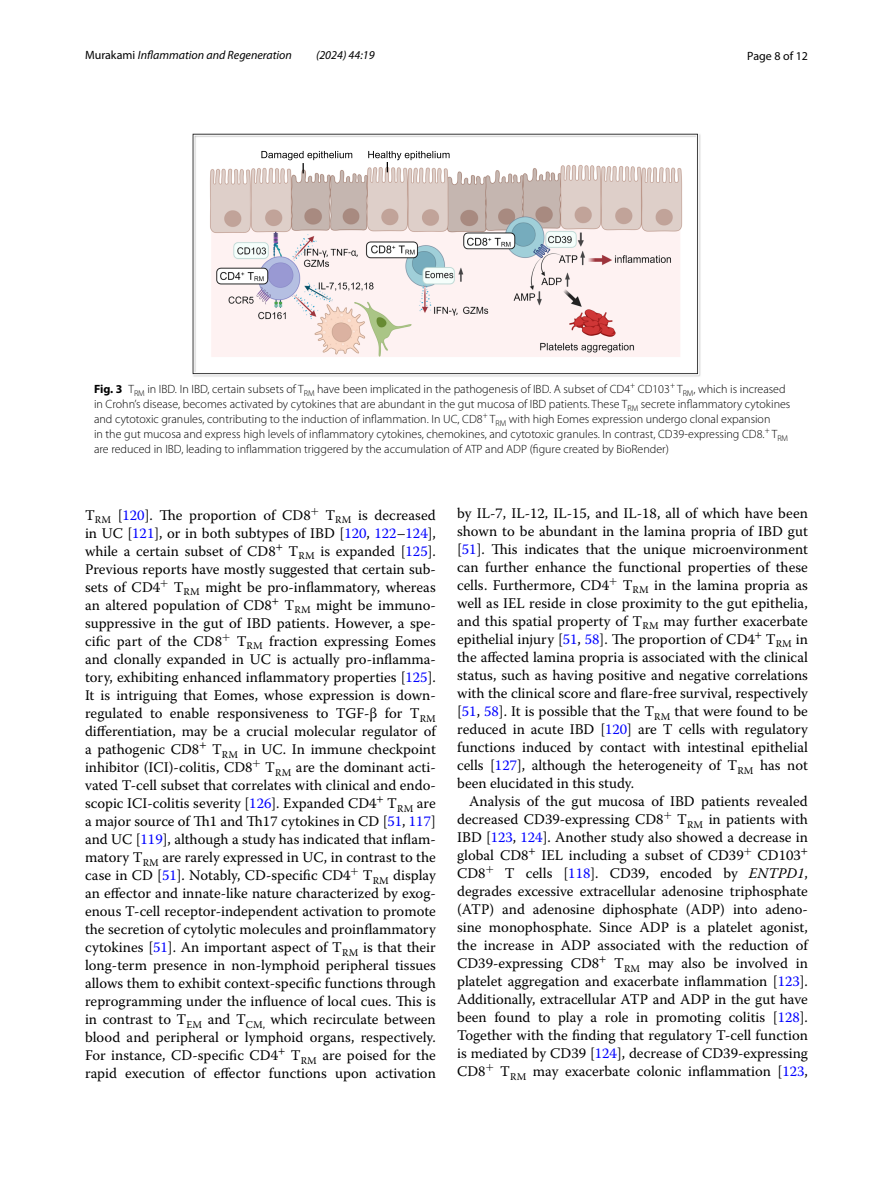
<style>
.page{position:relative;width:893px;height:1187px;background:#fff}
.page>*{position:absolute;margin:0;border:0;box-sizing:border-box;transform-origin:0 0}
.t1{font:14.7px/18px "Warnock Pro";color:#000;text-align:justify}
.t2{font:300 12px/15px "Myriad Pro";color:#000}
.t3{font:italic 12px "Myriad Pro";color:#000}
.t4{font:12px "Myriad Pro";color:#000}
.s1{font-style:normal}
.s2{font-weight:700}
.s3{color:#00f}
.s4{font-style:italic}
</style>
<div class="page">
<img style="left:192px;top:133px;width:509px;height:244px">
<svg style="left:261px;top:151px;width:91px;height:22px"></svg>
<svg style="left:368px;top:151px;width:82px;height:21px"></svg>
<p class="t3" style="left:85px;top:48px;width:208px"><span class="s1">Murakami</span> Inflammation and Regeneration</p>
<p class="t3" style="left:316px;top:48px;width:60px">(2024) 44:19</p>
<p class="t4" style="left:747px;top:48px;width:62px">Page 8 of 12</p>
<p class="t2" style="left:94px;top:381px;width:698px"><span class="s2">Fig. 3</span> T<sub>RM</sub> in IBD. In IBD, certain subsets of -T<sub>RM</sub> have been implicated in the pathogenesis of IBD. A subset of -CD4<sup>+</sup> CD103<sup>+</sup> T<sub>RM</sub>, which is increased in Crohn’s disease, becomes activated by cytokines that are abundant in the gut mucosa of IBD patients. These T<sub>RM</sub> secrete inflammatory cytokines and cytotoxic granules, contributing to the induction of inflammation. In UC, CD8<sup>+</sup> T<sub>RM</sub> with high Eomes expression undergo clonal expansion<br>in the gut mucosa and express high levels of inflammatory cytokines, chemokines, and cytotoxic granules. In contrast, CD39-expressing CD8.<sup>+</sup> T<sub>RM </sub>are reduced in IBD, leading to inflammation triggered by the accumulation of ATP and ADP (figure created by BioRender)</p>
<p class="t1" style="left:85px;top:505px;width:352px">T<sub>RM</sub> [<span class="s3">120</span>]. The proportion of CD8<sup>+</sup> T<sub>RM</sub> is decreased in UC [<span class="s3">121</span>], or in both subtypes of IBD [<span class="s3">120</span>, <span class="s3">122</span>–<span class="s3">124</span>], while a certain subset of CD8<sup>+</sup> T<sub>RM</sub> is expanded [<span class="s3">125</span>].<br>Previous reports have mostly suggested that certain sub&shy;sets of CD4<sup>+</sup> T<sub>RM</sub> might be pro-inflammatory, whereas an altered population of CD8<sup>+</sup> T<sub>RM</sub> might be immuno&shy;suppressive in the gut of IBD patients. However, a spe&shy;cific part of the CD8<sup>+</sup> T<sub>RM</sub> fraction expressing Eomes and clonally expanded in UC is actually pro-inflamma&shy;tory, exhibiting enhanced inflammatory properties [<span class="s3">125</span>].<br>It is intriguing that Eomes, whose expression is down&shy;regulated to enable responsiveness to TGF-β for T<sub>RM </sub>differentiation, may be a crucial molecular regulator of a pathogenic CD8<sup>+</sup> T<sub>RM</sub> in UC. In immune checkpoint inhibitor (ICI)-colitis, CD8<sup>+</sup> T<sub>RM</sub> are the dominant acti&shy;vated T-cell subset that correlates with clinical and endo&shy;scopic ICI-colitis severity [<span class="s3">126</span>]. Expanded CD4<sup>+</sup> T<sub>RM</sub> are a major source of Th1 and Th17 cytokines in CD [<span class="s3">51</span>, <span class="s3">117</span>] and UC [<span class="s3">119</span>], although a study has indicated that inflam&shy;matory T<sub>RM</sub> are rarely expressed in UC, in contrast to the case in CD [<span class="s3">51</span>]. Notably, CD-specific CD4<sup>+</sup> T<sub>RM</sub> display an effector and innate-like nature characterized by exog&shy;enous T-cell receptor-independent activation to promote the secretion of cytolytic molecules and proinflammatory cytokines [<span class="s3">51</span>]. An important aspect of T<sub>RM</sub> is that their long-term presence in non-lymphoid peripheral tissues allows them to exhibit context-specific functions through reprogramming under the influence of local cues. This is in contrast to T<sub>EM</sub> and T<sub>CM,</sub> which recirculate between blood and peripheral or lymphoid organs, respectively.<br>For instance, CD-specific CD4<sup>+</sup> T<sub>RM</sub> are poised for the rapid execution of effector functions upon activation</p>
<p class="t1" style="left:457px;top:503px;width:352px">by IL-7, IL-12, IL-15, and IL-18, all of which have been shown to be abundant in the lamina propria of IBD gut [<span class="s3">51</span>]. This indicates that the unique microenvironment can further enhance the functional properties of these cells. Furthermore, CD4<sup>+</sup> T<sub>RM</sub> in the lamina propria as well as IEL reside in close proximity to the gut epithelia, and this spatial property of T<sub>RM</sub> may further exacerbate epithelial injury [<span class="s3">51</span>, <span class="s3">58</span>]. The proportion of CD4<sup>+</sup> T<sub>RM</sub> in the affected lamina propria is associated with the clinical status, such as having positive and negative correlations with the clinical score and flare-free survival, respectively [<span class="s3">51</span>, <span class="s3">58</span>]. It is possible that the T<sub>RM</sub> that were found to be reduced in acute IBD [<span class="s3">120</span>] are T cells with regulatory functions induced by contact with intestinal epithelial cells [<span class="s3">127</span>], although the heterogeneity of T<sub>RM</sub> has not been elucidated in this study.</p>
<p class="t1" style="left:457px;top:791px;width:352px;text-indent:12px">Analysis of the gut mucosa of IBD patients revealed decreased CD39-expressing CD8<sup>+</sup> T<sub>RM</sub> in patients with IBD [<span class="s3">123</span>, <span class="s3">124</span>]. Another study also showed a decrease in global CD8<sup>+</sup> IEL including a subset of CD39<sup>+</sup> CD103<sup>+ </sup>CD8<sup>+</sup> T cells [<span class="s3">118</span>]. CD39, encoded by <span class="s4">ENTPD1</span>, degrades excessive extracellular adenosine triphosphate (ATP) and adenosine diphosphate (ADP) into adeno&shy;sine monophosphate. Since ADP is a platelet agonist, the increase in ADP associated with the reduction of CD39-expressing CD8<sup>+</sup> T<sub>RM</sub> may also be involved in platelet aggregation and exacerbate inflammation [<span class="s3">123</span>].<br>Additionally, extracellular ATP and ADP in the gut have been found to play a role in promoting colitis [<span class="s3">128</span>].<br>Together with the finding that regulatory T-cell function is mediated by CD39 [<span class="s3">124</span>], decrease of CD39-expressing CD8<sup>+</sup> T<sub>RM</sub> may exacerbate colonic inflammation [<span class="s3">123</span>,</p>
</div>
